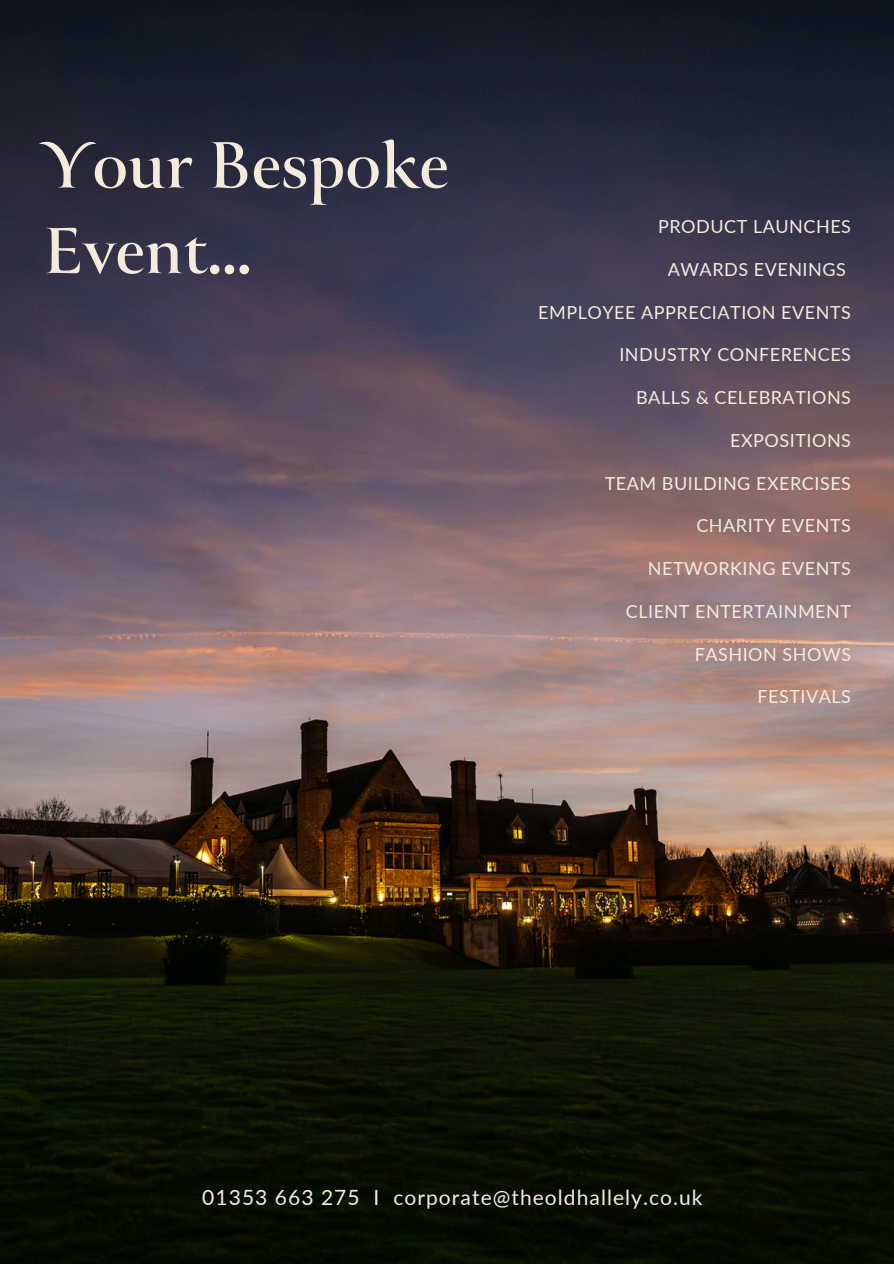
<style>
.page{position:relative;width:894px;height:1264px;background:#fff}
.page>*{position:absolute;margin:0;border:0;box-sizing:border-box;transform-origin:0 0}
.t1{font:700 72px/85.5px "Canto Pen";color:#f4ebdd}
.t2{font:21px "Lato";letter-spacing:.05em;color:#f4ebdd}
.t3{font:18px "Lato";letter-spacing:.03em;color:#f4ebdd}
</style>
<div class="page">
<img style="left:0;top:0;width:893px;height:1263px">
<p class="t1" style="left:43px;top:125px;width:407px">Your Bespoke<br>Event...</p>
<h1 class="t3" style="left:658px;top:215px;width:194px">PRODUCT LAUNCHES</h1>
<p class="t3" style="left:667px;top:258px;width:180px">AWARDS EVENINGS</p>
<p class="t3" style="left:538px;top:301px;width:314px">EMPLOYEE APPRECIATION EVENTS</p>
<p class="t3" style="left:619px;top:343px;width:233px">INDUSTRY CONFERENCES</p>
<p class="t3" style="left:636px;top:386px;width:216px">BALLS &amp; CELEBRATIONS</p>
<p class="t3" style="left:729px;top:429px;width:122px">EXPOSITIONS</p>
<p class="t3" style="left:604px;top:472px;width:248px">TEAM BUILDING EXERCISES</p>
<p class="t3" style="left:696px;top:514px;width:156px">CHARITY EVENTS</p>
<p class="t3" style="left:647px;top:557px;width:205px">NETWORKING EVENTS</p>
<p class="t3" style="left:625px;top:600px;width:227px">CLIENT ENTERTAINMENT</p>
<p class="t3" style="left:694px;top:643px;width:158px">FASHION SHOWS</p>
<p class="t3" style="left:757px;top:685px;width:95px">FESTIVALS</p>
<h2 class="t2" style="left:202px;top:1184px;width:501px">01353 663 275 I corporate@theoldhallely.co.uk</h2>
</div>
